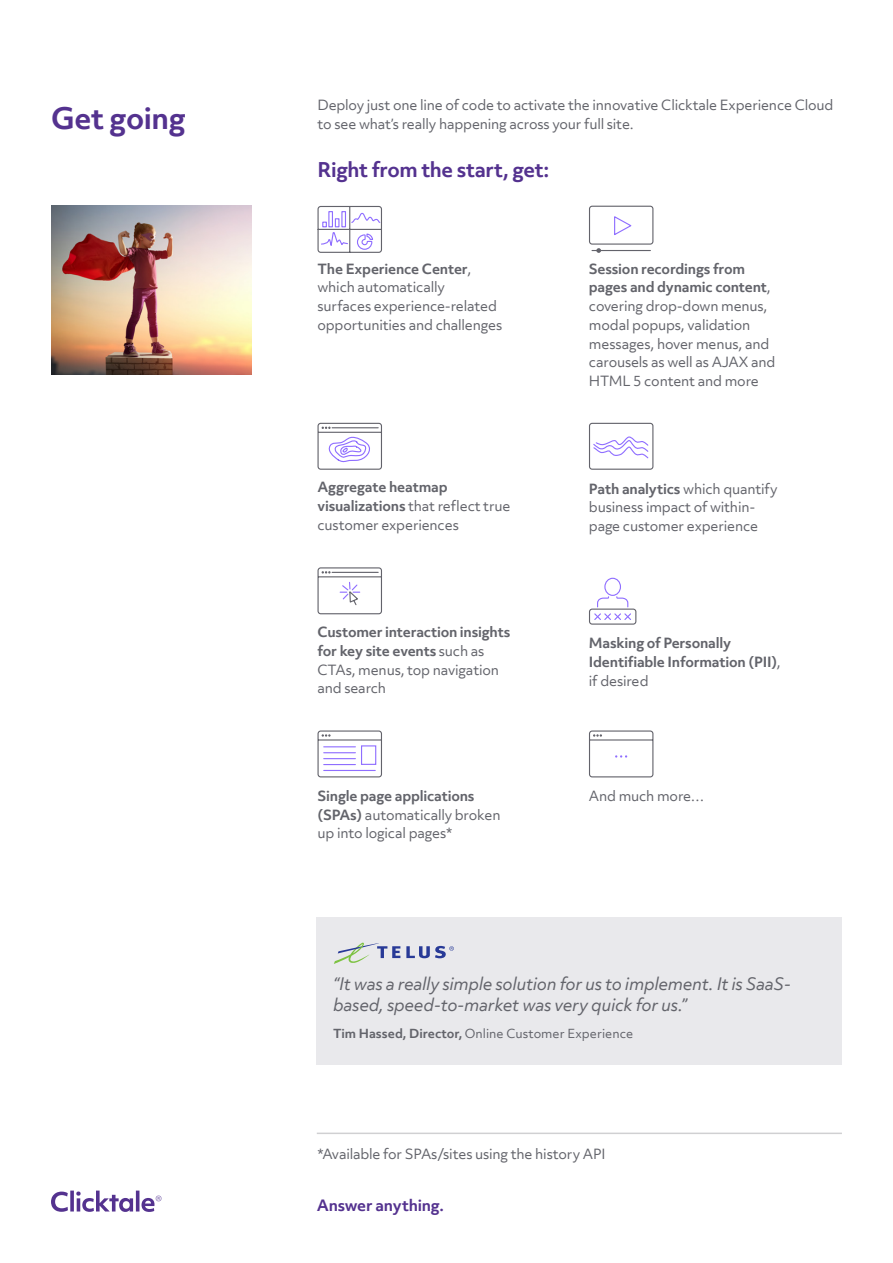
<style>
.page{position:relative;width:893px;height:1263px;background:#fff}
.page>*{position:absolute;margin:0;border:0;box-sizing:border-box;transform-origin:0 0}
.t1{font:700 28.5px "Objektiv Mk 3";letter-spacing:-.015em;color:#54328f}
.t2{font:700 19.5px "Objektiv Mk 3";letter-spacing:-.02em;color:#54328f}
.t3{font:italic 16.5px/21px "Objektiv Mk 3";letter-spacing:-.02em;color:#63646b}
.t4{font:700 15px "Objektiv Mk 3";letter-spacing:-.015em;color:#54328f}
.t5{font:13.5px/18.8px "Objektiv Mk 3";letter-spacing:-.015em;color:#63646b}
.t6{font:700 13.5px/18.8px "Objektiv Mk 3";letter-spacing:-.015em;color:#63646b}
.t7{font:12px "Objektiv Mk 3";color:#63646b}
.s1{font-weight:700}
.s2{font-weight:400}
</style>
<div class="page">
<svg style="left:51px;top:1190px;width:111px;height:22px"></svg>
<hr style="left:317px;top:1132px;width:525px;height:2px;background:#63646b">
<div style="left:317px;top:917px;width:525px;height:147px;background:#e9e9ec"></div>
<svg style="left:334px;top:943px;width:66px;height:21px"></svg>
<svg style="left:406px;top:946px;width:48px;height:12px"></svg>
<svg style="left:317px;top:205px;width:65px;height:48px"></svg>
<div style="left:328px;top:211px;width:5px;height:16px;border:1px solid #8f6eff"></div>
<div style="left:341px;top:211px;width:5px;height:16px;border:1px solid #8f6eff"></div>
<svg style="left:589px;top:205px;width:65px;height:48px"></svg>
<svg style="left:317px;top:567px;width:65px;height:48px"></svg>
<svg style="left:589px;top:730px;width:65px;height:48px"></svg>
<svg style="left:317px;top:730px;width:65px;height:48px"></svg>
<svg style="left:317px;top:422px;width:65px;height:48px"></svg>
<div style="left:589px;top:608px;width:47px;height:17px;border:1px solid #63636b;border-radius:3px"></div>
<svg style="left:593px;top:577px;width:39px;height:43px"></svg>
<div style="left:589px;top:423px;width:64px;height:47px;border:1px solid #63636b;border-radius:3px"></div>
<svg style="left:593px;top:436px;width:56px;height:23px"></svg>
<img style="left:51px;top:206px;width:200px;height:169px">
<h1 class="t1" style="left:51px;top:99px;width:136px">Get going</h1>
<p class="t5" style="left:317px;top:95px;width:517px">Deploy just one line of code to activate the innovative Clicktale Experience Cloud to see what’s really happening across your full site.</p>
<h2 class="t2" style="left:317px;top:156px;width:233px">Right from the start, get:</h2>
<p class="t5" style="left:317px;top:259px;width:186px"><span class="s1">The Experience Center</span>, which automatically<br>surfaces experience-related opportunities and challenges</p>
<p class="t5" style="left:317px;top:478px;width:194px"><span class="s1">Aggregate heatmap visualizations</span> that reflect true customer experiences</p>
<p class="t6" style="left:317px;top:622px;width:194px">Customer interaction insights for key site events <span class="s2">such as<br>CTAs, menus, top navigation and search</span></p>
<p class="t5" style="left:589px;top:259px;width:188px"><span class="s1">Session recordings from pages and dynamic content</span>, covering drop-down menus, modal popups, validation messages, hover menus, and carousels as well as AJAX and<br>HTML 5 content and more</p>
<p class="t5" style="left:589px;top:479px;width:190px"><span class="s1">Path analytics</span> which quantify business impact of within&shy;page customer experience</p>
<p class="t6" style="left:589px;top:634px;width:193px">Masking of Personally<br>Identifiable Information (PII)<span class="s2">, if desired</span></p>
<p class="t5" style="left:317px;top:786px;width:185px"><span class="s1">Single page applications (SPAs)</span> automatically broken up into logical pages*</p>
<p class="t5" style="left:589px;top:786px;width:117px">And much more…</p>
<p class="t3" style="left:333px;top:973px;width:459px">“It was a really simple solution for us to implement. It is SaaS&shy;based, speed-to-market was very quick for us.”</p>
<p class="t7" style="left:333px;top:1025px;width:301px"><span class="s1">Tim Hassed, Director,</span> Online Customer Experience</p>
<p class="t5" style="left:317px;top:1144px;width:289px">*Available for SPAs/sites using the history API</p>
<p class="t4" style="left:317px;top:1195px;width:129px">Answer anything.</p>
</div>
